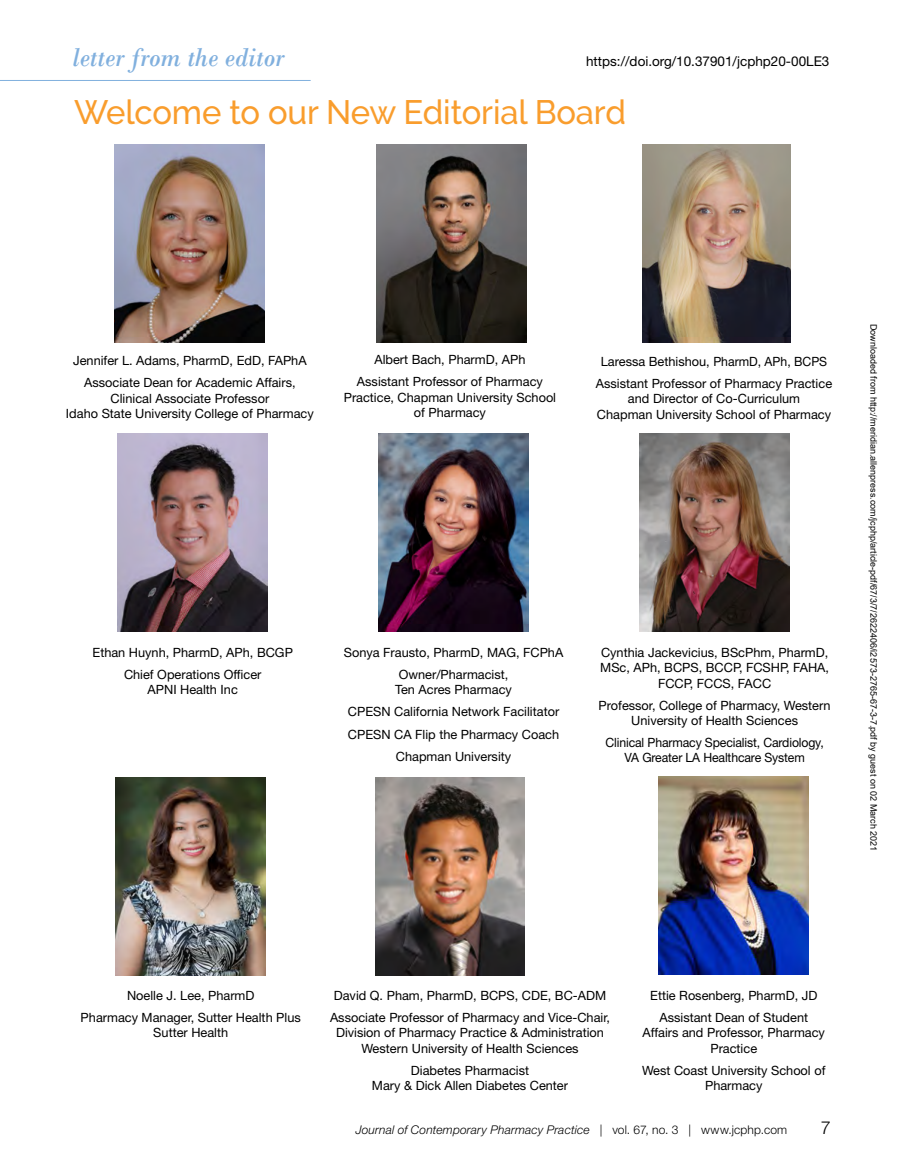
<style>
.page{position:relative;width:905px;height:1175px;background:#fff}
.page>*{position:absolute;margin:0;border:0;box-sizing:border-box;transform-origin:0 0}
.t1{font:500 33.75px "Raleway";letter-spacing:-.005em;color:#f99d2d}
.t2{font:italic 27px "Bodoni";color:#81b0de}
.t3{font:300 18px "Helvetica Neue LT Std";color:#000}
.t4{font:13.5px "Helvetica Neue LT Std";color:#000}
.t5{font:12.75px/22px "Helvetica Neue LT Std";color:#000;text-align:center}
.t6{font:12.75px/15.3px "Helvetica Neue LT Std";color:#000;text-align:center;scale:.96 1}
.t7{font:italic 300 12px "Helvetica Neue LT Std";letter-spacing:.01em;color:#000}
.t8{font:9px "Arial";color:#000}
.s1{font-style:normal}
</style>
<div class="page">
<hr style="left:0;top:80px;width:310px;height:1px;background:#81b0de">
<img style="left:642px;top:145px;width:148px;height:198px">
<img style="left:115px;top:145px;width:150px;height:198px">
<img style="left:377px;top:145px;width:150px;height:198px">
<img style="left:639px;top:433px;width:150px;height:198px">
<img style="left:378px;top:433px;width:150px;height:198px">
<img style="left:118px;top:434px;width:150px;height:198px">
<img style="left:658px;top:776px;width:150px;height:198px">
<img style="left:375px;top:777px;width:149px;height:198px">
<img style="left:116px;top:777px;width:150px;height:199px">
<h2 class="t2" style="left:73px;top:41px;width:213px">letter from the editor</h2>
<p class="t4" style="left:586px;top:53px;width:245px">https://doi.org/10.37901/jcphp20-00LE3</p>
<h1 class="t1" style="left:74px;top:93px;width:553px">Welcome to our New Editorial Board</h1>
<p class="t5" style="left:73px;top:349px;width:235px">Jennifer L. Adams, PharmD, EdD, FAPhA<br>Associate Dean for Academic Affairs,</p>
<p class="t5" style="left:66px;top:390px;width:249px;line-height:15.3px">Clinical Associate Professor<br>Idaho State University College of Pharmacy</p>
<p class="t5" style="left:357px;top:348px;width:187px">Albert Bach, PharmD, APh<br>Assistant Professor of Pharmacy</p>
<p class="t5" style="left:344px;top:389px;width:214px;line-height:15.3px">Practice, Chapman University School of Pharmacy</p>
<p class="t5" style="left:596px;top:350px;width:238px">Laressa Bethishou, PharmD, APh, BCPS<br>Assistant Professor of Pharmacy Practice</p>
<p class="t5" style="left:597px;top:391px;width:236px;line-height:15.3px">and Director of Co-Curriculum<br>Chapman University School of Pharmacy</p>
<p class="t5" style="left:93px;top:641px;width:202px">Ethan Huynh, PharmD, APh, BCGP<br>Chief Operations Officer</p>
<p class="t5" style="left:148px;top:678px;width:92px">APNI Health Inc</p>
<p class="t5" style="left:344px;top:641px;width:221px">Sonya Frausto, PharmD, MAG, FCPhA<br>Owner/Pharmacist,</p>
<p class="t5" style="left:348px;top:678px;width:213px">Ten Acres Pharmacy<br>CPESN California Network Facilitator<br>CPESN CA Flip the Pharmacy Coach<br>Chapman University</p>
<p class="t5" style="left:600px;top:644px;width:230px;line-height:15.3px">Cynthia Jackevicius, BScPhm, PharmD,<br>MSc, APh, BCPS, BCCP, FCSHP, FAHA,<br>FCCP, FCCS, FACC</p>
<p class="t5" style="left:598px;top:697px;width:233px;line-height:15.3px">Professor, College of Pharmacy, Western<br>University of Health Sciences</p>
<p class="t6" style="left:605px;top:734px;width:229px">Clinical Pharmacy Specialist, Cardiology,<br>VA Greater LA Healthcare System</p>
<p class="t8" style="left:877px;top:324px;width:529px;rotate:90deg">Downloaded from http://meridian.allenpress.com/jcphp/article-pdf/67/3/7/2622406/i2573-2765-67-3-7.pdf by guest on 02 March 2021</p>
<p class="t5" style="left:81px;top:984px;width:222px">Noelle J. Lee, PharmD<br>Pharmacy Manager, Sutter Health Plus</p>
<p class="t5" style="left:153px;top:1021px;width:76px">Sutter Health</p>
<p class="t5" style="left:330px;top:984px;width:281px;text-align:left">David Q. Pham, PharmD, BCPS, CDE, BC-ADM<br>Associate Professor of Pharmacy and Vice-Chair,</p>
<p class="t5" style="left:336px;top:1025px;width:269px;line-height:15.3px">Division of Pharmacy Practice &amp; Administration<br>Western University of Health Sciences</p>
<p class="t5" style="left:372px;top:1062px;width:198px;line-height:15.3px">Diabetes Pharmacist<br>Mary &amp; Dick Allen Diabetes Center</p>
<p class="t5" style="left:650px;top:984px;width:169px">Ettie Rosenberg, PharmD, JD<br>Assistant Dean of Student</p>
<p class="t5" style="left:642px;top:1025px;width:184px;line-height:15.3px">Affairs and Professor, Pharmacy<br>Practice</p>
<p class="t5" style="left:642px;top:1062px;width:185px;line-height:15.3px">West Coast University School of<br>Pharmacy</p>
<p class="t7" style="left:355px;top:1122px;width:433px">Journal of Contemporary Pharmacy Practice <span class="s1">| vol. 67, no. 3 | www.jcphp.com</span></p>
<h3 class="t3" style="left:820px;top:1116px;width:12px">7</h3>
</div>
